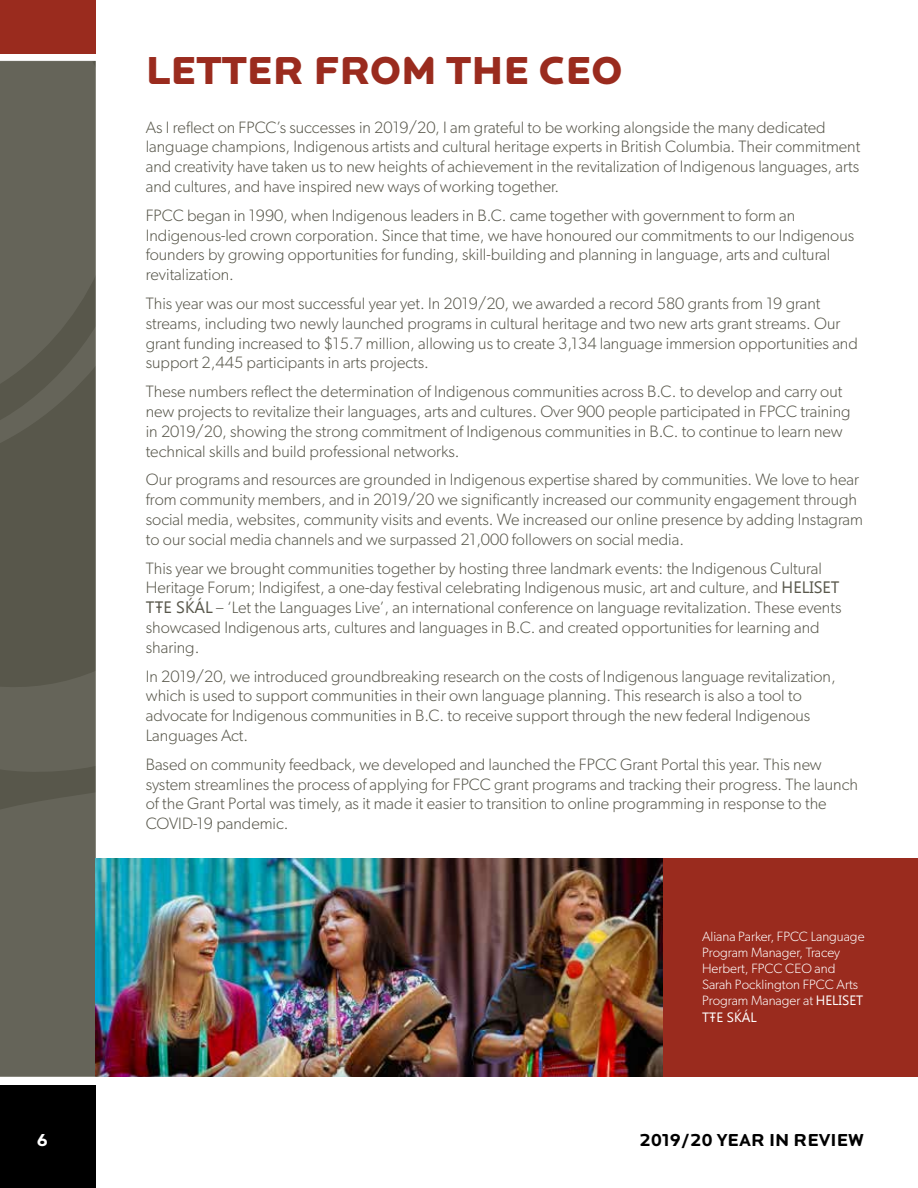
<style>
.page{position:relative;width:918px;height:1188px;background:#fff}
.page>*{position:absolute;margin:0;border:0;box-sizing:border-box;transform-origin:0 0}
.t1{font:900 40.5px "Locator Display";color:#9a2b1e}
.t2{font:700 18px "Locator Display";color:#000}
.t3{font:700 18px "Locator Display";color:#fff}
.t4{font:300 16.5px/19.8px "Gibson";color:#58574b}
.t5{font:300 13.5px/16.2px "Gibson";color:#fff}
.t6{font:13.5px "Segoe UI";color:#fff}
.s1{font-family:"Segoe UI";font-weight:400}
</style>
<div class="page">
<div style="left:0;top:1085px;width:95px;height:103px;background:#000"></div>
<svg style="left:0;top:61px;width:95px;height:466px;background:#605f54"></svg>
<svg style="left:0;top:527px;width:95px;height:549px;background:#605f54"></svg>
<div style="left:96px;top:859px;width:822px;height:218px;background:#9a2b1e"></div>
<img style="left:96px;top:859px;width:566px;height:218px">
<div style="left:0;top:0;width:95px;height:54px;background:#9a2b1e"></div>
<h1 class="t1" style="left:146px;top:47px;width:478px">LETTER FROM THE CEO</h1>
<p class="t4" style="left:146px;top:117px;width:716px">As I reflect on FPCC’s successes in 2019/20, I am grateful to be working alongside the many dedicated language champions, Indigenous artists and cultural heritage experts in British Columbia. Their commitment and creativity have taken us to new heights of achievement in the revitalization of Indigenous languages, arts and cultures, and have inspired new ways of working together.</p>
<p class="t4" style="left:146px;top:205px;width:710px">FPCC began in 1990, when Indigenous leaders in B.C. came together with government to form an Indigenous-led crown corporation. Since that time, we have honoured our commitments to our Indigenous founders by growing opportunities for funding, skill-building and planning in language, arts and cultural revitalization.</p>
<p class="t4" style="left:146px;top:293px;width:714px">This year was our most successful year yet. In 2019/20, we awarded a record 580 grants from 19 grant streams, including two newly launched programs in cultural heritage and two new arts grant streams. Our grant funding increased to $15.7 million, allowing us to create 3,134 language immersion opportunities and support 2,445 participants in arts projects.</p>
<p class="t4" style="left:146px;top:381px;width:706px">These numbers reflect the determination of Indigenous communities across B.C. to develop and carry out new projects to revitalize their languages, arts and cultures. Over 900 people participated in FPCC training in 2019/20, showing the strong commitment of Indigenous communities in B.C. to continue to learn new technical skills and build professional networks.</p>
<p class="t4" style="left:146px;top:470px;width:719px">Our programs and resources are grounded in Indigenous expertise shared by communities. We love to hear from community members, and in 2019/20 we significantly increased our community engagement through social media, websites, community visits and events. We increased our online presence by adding Instagram to our social media channels and we surpassed 21,000 followers on social media.</p>
<p class="t4" style="left:146px;top:558px;width:697px">This year we brought communities together by hosting three landmark events: the Indigenous Cultural Heritage Forum; Indigifest, a one-day festival celebrating Indigenous music, art and culture, and <span class="s1">HELISET TŦE SḰÁL</span> – ‘Let the Languages Live’, an international conference on language revitalization. These events showcased Indigenous arts, cultures and languages in B.C. and created opportunities for learning and sharing.</p>
<p class="t4" style="left:146px;top:666px;width:691px">In 2019/20, we introduced groundbreaking research on the costs of Indigenous language revitalization, which is used to support communities in their own language planning. This research is also a tool to advocate for Indigenous communities in B.C. to receive support through the new federal Indigenous Languages Act.</p>
<p class="t4" style="left:146px;top:754px;width:714px">Based on community feedback, we developed and launched the FPCC Grant Portal this year. This new system streamlines the process of applying for FPCC grant programs and tracking their progress. The launch of the Grant Portal was timely, as it made it easier to transition to online programming in response to the COVID-19 pandemic.</p>
<p class="t5" style="left:702px;top:928px;width:164px">Aliana Parker, FPCC Language<br>Program Manager, Tracey<br>Herbert, FPCC CEO and<br>Sarah Pocklington FPCC Arts<br>Program Manager at <span class="s1">HELISET</span></p>
<p class="t6" style="left:702px;top:1008px;width:56px">TŦE SḰÁL</p>
<p class="t3" style="left:37px;top:1130px;width:13px">6</p>
<p class="t2" style="left:639px;top:1130px;width:226px">2019/20 YEAR IN REVIEW</p>
</div>
